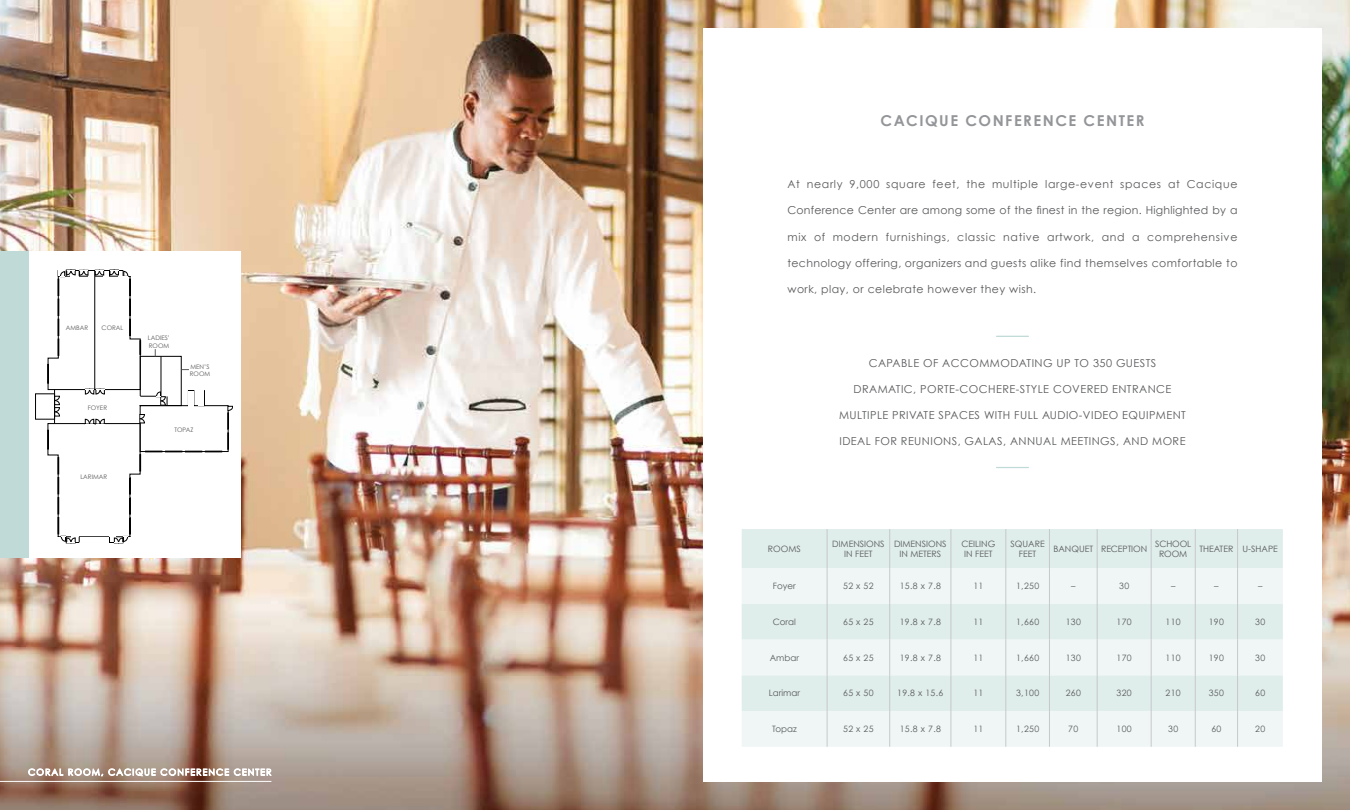
<style>
.page{position:relative;width:1350px;height:810px;background:#fff}
.page>*{position:absolute;margin:0;border:0;box-sizing:border-box;transform-origin:0 0}
.t1{font:700 15px "Century Gothic";letter-spacing:.1em;color:#939598}
.t2{font:11px "Century Gothic";letter-spacing:.04em;color:#58595b}
.t3{font:11px "Century Gothic";letter-spacing:.06em;color:#58595b}
.t4{font:11px "Century Gothic";letter-spacing:.02em;color:#58595b}
.t5{font:8.75px/10px "Century Gothic";color:#58595b;text-align:center}
.t6{font:6.25px/7.5px "Century Gothic";color:#58595b}
</style>
<div class="page">
<img style="left:0;top:0;width:1350px;height:810px">
<div style="left:703px;top:28px;width:619px;height:754px;background:#fff"></div>
<hr style="left:996px;top:336px;width:33px;height:1px;background:#bfdad7">
<hr style="left:996px;top:467px;width:33px;height:1px;background:#bfdad7">
<div style="left:742px;top:529px;width:541px;height:39px;background:#dfedeb"></div>
<svg style="left:742px;top:568px;width:541px;height:179px;fill:#eff6f5"></svg>
<hr style="left:827px;top:529px;width:1px;height:39px;background:#c7c8ca">
<hr style="left:890px;top:529px;width:1px;height:39px;background:#c7c8ca">
<hr style="left:951px;top:529px;width:1px;height:39px;background:#c7c8ca">
<hr style="left:1006px;top:529px;width:1px;height:39px;background:#c7c8ca">
<hr style="left:1049px;top:529px;width:1px;height:39px;background:#c7c8ca">
<hr style="left:1097px;top:529px;width:1px;height:39px;background:#c7c8ca">
<hr style="left:1151px;top:529px;width:1px;height:39px;background:#c7c8ca">
<hr style="left:1195px;top:529px;width:1px;height:39px;background:#c7c8ca">
<hr style="left:1237px;top:529px;width:1px;height:39px;background:#c7c8ca">
<hr style="left:827px;top:568px;width:1px;height:36px;background:#c7c8ca">
<hr style="left:890px;top:568px;width:1px;height:36px;background:#c7c8ca">
<hr style="left:951px;top:568px;width:1px;height:36px;background:#c7c8ca">
<hr style="left:1006px;top:568px;width:1px;height:36px;background:#c7c8ca">
<hr style="left:1049px;top:568px;width:1px;height:36px;background:#c7c8ca">
<hr style="left:1097px;top:568px;width:1px;height:36px;background:#c7c8ca">
<hr style="left:1151px;top:568px;width:1px;height:36px;background:#c7c8ca">
<hr style="left:1195px;top:568px;width:1px;height:36px;background:#c7c8ca">
<hr style="left:1237px;top:568px;width:1px;height:36px;background:#c7c8ca">
<hr style="left:827px;top:604px;width:1px;height:36px;background:#c7c8ca">
<hr style="left:890px;top:604px;width:1px;height:36px;background:#c7c8ca">
<hr style="left:951px;top:604px;width:1px;height:36px;background:#c7c8ca">
<hr style="left:1006px;top:604px;width:1px;height:36px;background:#c7c8ca">
<hr style="left:1049px;top:604px;width:1px;height:36px;background:#c7c8ca">
<hr style="left:1097px;top:604px;width:1px;height:36px;background:#c7c8ca">
<hr style="left:1151px;top:604px;width:1px;height:36px;background:#c7c8ca">
<hr style="left:1195px;top:604px;width:1px;height:36px;background:#c7c8ca">
<hr style="left:1237px;top:604px;width:1px;height:36px;background:#c7c8ca">
<hr style="left:827px;top:640px;width:1px;height:35px;background:#c7c8ca">
<hr style="left:890px;top:640px;width:1px;height:35px;background:#c7c8ca">
<hr style="left:951px;top:640px;width:1px;height:35px;background:#c7c8ca">
<hr style="left:1006px;top:640px;width:1px;height:35px;background:#c7c8ca">
<hr style="left:1049px;top:640px;width:1px;height:35px;background:#c7c8ca">
<hr style="left:1097px;top:640px;width:1px;height:35px;background:#c7c8ca">
<hr style="left:1151px;top:640px;width:1px;height:35px;background:#c7c8ca">
<hr style="left:1195px;top:640px;width:1px;height:35px;background:#c7c8ca">
<hr style="left:1237px;top:640px;width:1px;height:35px;background:#c7c8ca">
<hr style="left:827px;top:675px;width:1px;height:36px;background:#c7c8ca">
<hr style="left:890px;top:675px;width:1px;height:36px;background:#c7c8ca">
<hr style="left:951px;top:675px;width:1px;height:36px;background:#c7c8ca">
<hr style="left:1006px;top:675px;width:1px;height:36px;background:#c7c8ca">
<hr style="left:1049px;top:675px;width:1px;height:36px;background:#c7c8ca">
<hr style="left:1097px;top:675px;width:1px;height:36px;background:#c7c8ca">
<hr style="left:1151px;top:675px;width:1px;height:36px;background:#c7c8ca">
<hr style="left:1195px;top:675px;width:1px;height:36px;background:#c7c8ca">
<hr style="left:1237px;top:675px;width:1px;height:36px;background:#c7c8ca">
<hr style="left:827px;top:711px;width:1px;height:36px;background:#c7c8ca">
<hr style="left:890px;top:711px;width:1px;height:36px;background:#c7c8ca">
<hr style="left:951px;top:711px;width:1px;height:36px;background:#c7c8ca">
<hr style="left:1006px;top:711px;width:1px;height:36px;background:#c7c8ca">
<hr style="left:1049px;top:711px;width:1px;height:36px;background:#c7c8ca">
<hr style="left:1097px;top:711px;width:1px;height:36px;background:#c7c8ca">
<hr style="left:1151px;top:711px;width:1px;height:36px;background:#c7c8ca">
<hr style="left:1195px;top:711px;width:1px;height:36px;background:#c7c8ca">
<hr style="left:1237px;top:711px;width:1px;height:36px;background:#c7c8ca">
<div style="left:28px;top:252px;width:213px;height:306px;background:#fff"></div>
<div style="left:35px;top:394px;width:20px;height:25px;border:1px solid #000"></div>
<svg style="left:47px;top:270px;width:186px;height:274px"></svg>
<div style="left:0;top:252px;width:28px;height:306px;background:#bfdad7"></div>
<hr style="left:0;top:781px;width:271px;height:1px;background:#fff">
<svg style="left:28px;top:768px;width:244px;height:9px"></svg>
<p class="t6" style="left:66px;top:324px;width:24px">AMBAR</p>
<p class="t6" style="left:102px;top:324px;width:23px">CORAL</p>
<p class="t6" style="left:88px;top:404px;width:21px">FOYER</p>
<p class="t6" style="left:80px;top:473px;width:28px">LARIMAR</p>
<p class="t6" style="left:148px;top:335px;width:24px">LADIES’<br>ROOM</p>
<p class="t6" style="left:190px;top:363px;width:22px">MEN’S<br>ROOM</p>
<p class="t6" style="left:174px;top:426px;width:20px">TOPAZ</p>
<h1 class="t1" style="left:881px;top:115px;width:266px">CACIQUE CONFERENCE CENTER</h1>
<p class="t3" style="left:787px;top:180px;width:451px">At nearly 9,000 square feet, the multiple large-event spaces at Cacique</p>
<p class="t4" style="left:787px;top:204px;width:452px">Conference Center are among some of the finest in the region. Highlighted by a</p>
<p class="t3" style="left:787px;top:232px;width:451px">mix of modern furnishings, classic native artwork, and a comprehensive</p>
<p class="t2" style="left:787px;top:258px;width:452px">technology offering, organizers and guests alike find themselves comfortable to</p>
<p class="t2" style="left:787px;top:285px;width:250px">work, play, or celebrate however they wish.</p>
<p class="t2" style="left:869px;top:358px;width:289px">CAPABLE OF ACCOMMODATING UP TO 350 GUESTS</p>
<p class="t2" style="left:854px;top:384px;width:319px">DRAMATIC, PORTE-COCHERE-STYLE COVERED ENTRANCE</p>
<p class="t2" style="left:839px;top:411px;width:348px">MULTIPLE PRIVATE SPACES WITH FULL AUDIO-VIDEO EQUIPMENT</p>
<p class="t2" style="left:839px;top:437px;width:348px">IDEAL FOR REUNIONS, GALAS, ANNUAL MEETINGS, AND MORE</p>
<p class="t5" style="left:768px;top:544px;width:34px">ROOMS</p>
<p class="t5" style="left:832px;top:539px;width:54px">DIMENSIONS<br>IN FEET</p>
<p class="t5" style="left:894px;top:539px;width:54px">DIMENSIONS<br>IN METERS</p>
<p class="t5" style="left:961px;top:539px;width:35px">CEILING<br>IN FEET</p>
<p class="t5" style="left:1011px;top:539px;width:36px">SQUARE<br>FEET</p>
<p class="t5" style="left:1053px;top:544px;width:95px">BANQUET RECEPTION</p>
<p class="t5" style="left:1155px;top:539px;width:38px">SCHOOL<br>ROOM</p>
<p class="t5" style="left:1199px;top:544px;width:80px">THEATER U-SHAPE</p>
<p class="t5" style="left:773px;top:582px;width:24px">Foyer</p>
<p class="t5" style="left:843px;top:582px;width:32px">52 x 52</p>
<p class="t5" style="left:900px;top:582px;width:43px">15.8 x 7.8</p>
<p class="t5" style="left:973px;top:582px;width:12px">11</p>
<p class="t5" style="left:1016px;top:582px;width:25px">1,250</p>
<p class="t5" style="left:1071px;top:582px;width:6px">–</p>
<p class="t5" style="left:1119px;top:582px;width:12px">30</p>
<p class="t5" style="left:1171px;top:582px;width:6px">–</p>
<p class="t5" style="left:1214px;top:582px;width:6px">–</p>
<p class="t5" style="left:1258px;top:582px;width:6px">–</p>
<p class="t5" style="left:773px;top:618px;width:25px">Coral</p>
<p class="t5" style="left:843px;top:618px;width:32px">65 x 25</p>
<p class="t5" style="left:900px;top:618px;width:43px">19.8 x 7.8</p>
<p class="t5" style="left:973px;top:618px;width:12px">11</p>
<p class="t5" style="left:1016px;top:618px;width:25px">1,660</p>
<p class="t5" style="left:1066px;top:618px;width:17px">130</p>
<p class="t5" style="left:1117px;top:618px;width:17px">170</p>
<p class="t5" style="left:1166px;top:618px;width:17px">110</p>
<p class="t5" style="left:1209px;top:618px;width:17px">190</p>
<p class="t5" style="left:1255px;top:618px;width:12px">30</p>
<p class="t5" style="left:770px;top:653px;width:31px">Ambar</p>
<p class="t5" style="left:843px;top:653px;width:32px">65 x 25</p>
<p class="t5" style="left:900px;top:653px;width:43px">19.8 x 7.8</p>
<p class="t5" style="left:973px;top:653px;width:12px">11</p>
<p class="t5" style="left:1016px;top:653px;width:25px">1,660</p>
<p class="t5" style="left:1066px;top:653px;width:17px">130</p>
<p class="t5" style="left:1117px;top:653px;width:17px">170</p>
<p class="t5" style="left:1166px;top:653px;width:17px">110</p>
<p class="t5" style="left:1209px;top:653px;width:17px">190</p>
<p class="t5" style="left:1255px;top:653px;width:12px">30</p>
<p class="t5" style="left:769px;top:689px;width:33px">Larimar</p>
<p class="t5" style="left:843px;top:689px;width:32px">65 x 50</p>
<p class="t5" style="left:897px;top:689px;width:48px">19.8 x 15.6</p>
<p class="t5" style="left:973px;top:689px;width:12px">11</p>
<p class="t5" style="left:1016px;top:689px;width:25px">3,100</p>
<p class="t5" style="left:1066px;top:689px;width:17px">260</p>
<p class="t5" style="left:1117px;top:689px;width:17px">320</p>
<p class="t5" style="left:1166px;top:689px;width:17px">210</p>
<p class="t5" style="left:1209px;top:689px;width:17px">350</p>
<p class="t5" style="left:1255px;top:689px;width:12px">60</p>
<p class="t5" style="left:772px;top:725px;width:26px">Topaz</p>
<p class="t5" style="left:843px;top:725px;width:32px">52 x 25</p>
<p class="t5" style="left:900px;top:725px;width:43px">15.8 x 7.8</p>
<p class="t5" style="left:973px;top:725px;width:12px">11</p>
<p class="t5" style="left:1016px;top:725px;width:25px">1,250</p>
<p class="t5" style="left:1068px;top:725px;width:12px">70</p>
<p class="t5" style="left:1117px;top:725px;width:17px">100</p>
<p class="t5" style="left:1168px;top:725px;width:12px">30</p>
<p class="t5" style="left:1211px;top:725px;width:12px">60</p>
<p class="t5" style="left:1255px;top:725px;width:12px">20</p>
</div>
